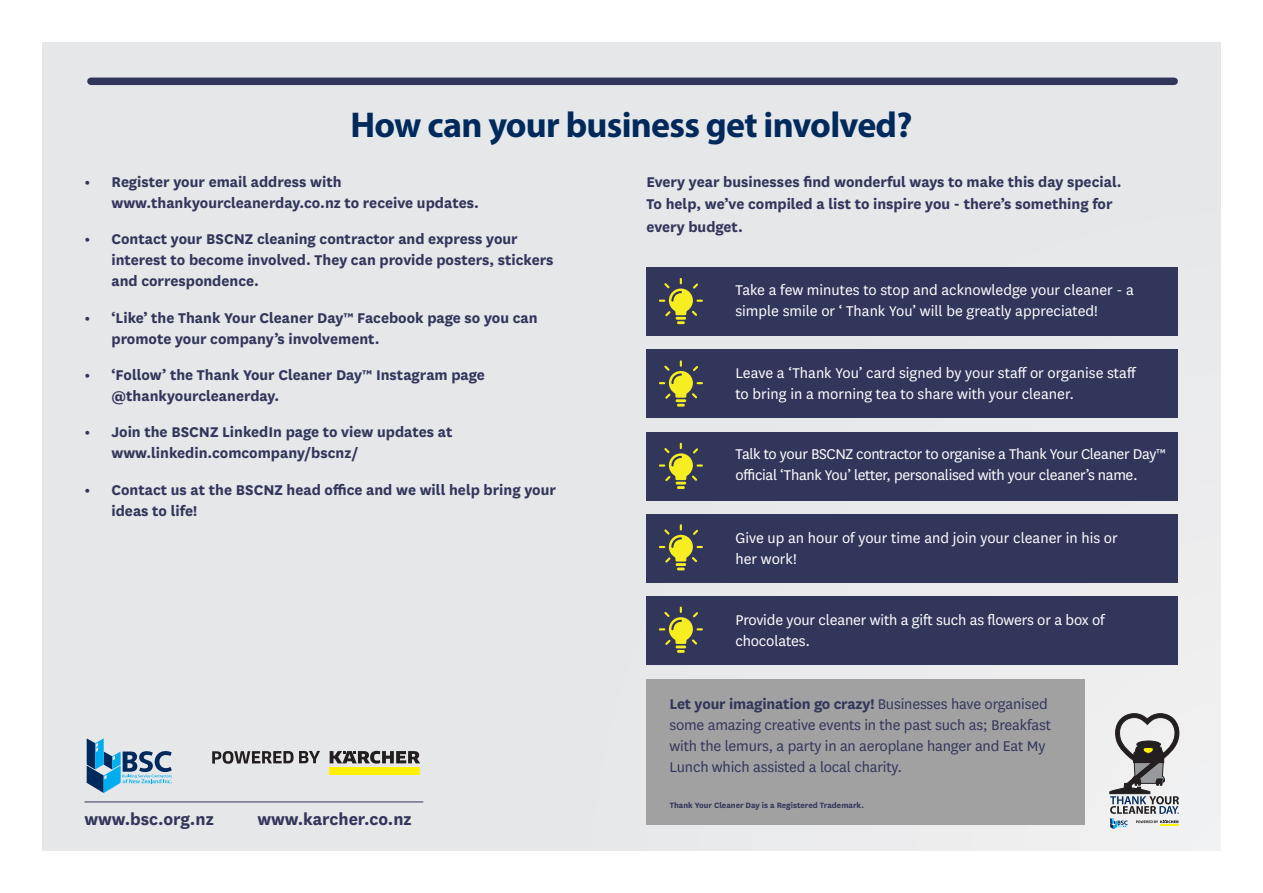
<style>
.page{position:relative;width:1263px;height:893px;background:#fff}
.page>*{position:absolute;margin:0;border:0;box-sizing:border-box;transform-origin:0 0}
.BODY{font:700 36px "Myriad Pro";letter-spacing:-.02em;color:#00295c}
.NEW_BODY{font:700 19.05px "National";color:#32365b}
.NEW_BODY-2{font:700 16.5px/21px "National";color:#32365b}
.NEW_BODY-3{font:16.5px/21px "National";letter-spacing:-.005em;color:#fff}
.NEW_BODY-4{font:16.5px/21px "National";letter-spacing:-.01em;color:#32365b}
.NEW_BODY-5{font:700 9px "National";color:#32365b}
.s1{font-weight:700}
</style>
<div class="page">
<div style="left:43px;top:43px;width:1177px;height:807px;background:#e6e7e9"></div>
<div style="left:646px;top:679px;width:438px;height:146px;background:#a2a1a1"></div>
<svg style="left:212px;top:751px;width:108px;height:13px"></svg>
<svg style="left:87px;top:738px;width:85px;height:55px"></svg>
<div style="left:330px;top:767px;width:90px;height:7px;background:#fff101"></div>
<svg style="left:330px;top:751px;width:90px;height:13px"></svg>
<div style="left:646px;top:267px;width:532px;height:68px;background:#32365b"></div>
<div style="left:646px;top:350px;width:532px;height:68px;background:#32365b"></div>
<div style="left:646px;top:432px;width:532px;height:68px;background:#32365b"></div>
<div style="left:646px;top:514px;width:532px;height:69px;background:#32365b"></div>
<div style="left:646px;top:597px;width:532px;height:68px;background:#32365b"></div>
<hr style="left:84px;top:802px;width:339px;height:1px;background:#32365b">
<svg style="left:659px;top:278px;width:44px;height:46px"></svg>
<svg style="left:659px;top:360px;width:44px;height:47px"></svg>
<svg style="left:659px;top:443px;width:44px;height:46px"></svg>
<svg style="left:659px;top:524px;width:44px;height:46px"></svg>
<svg style="left:659px;top:607px;width:44px;height:46px"></svg>
<div style="left:91px;top:78px;width:1083px;height:7px;background:#32365b"></div>
<svg style="left:1110px;top:713px;width:69px;height:116px"></svg>
<p class="BODY" style="left:351px;top:102px;width:563px">How can your business get involved?</p>
<p class="NEW_BODY-2" style="left:111px;top:170px;width:369px;text-indent:-27px">• Register your email address with www.thankyourcleanerday.co.nz to receive updates.</p>
<p class="NEW_BODY-2" style="left:111px;top:228px;width:443px;text-indent:-27px">• Contact your BSCNZ cleaning contractor and express your interest to become involved. They can provide posters, stickers and correspondence.</p>
<p class="NEW_BODY-2" style="left:111px;top:306px;width:428px;text-indent:-27px">• ‘Like’ the Thank Your Cleaner Day™ Facebook page so you can promote your company’s involvement.</p>
<p class="NEW_BODY-2" style="left:111px;top:363px;width:375px;text-indent:-27px">• ‘Follow’ the Thank Your Cleaner Day™ Instagram page @thankyourcleanerday.</p>
<p class="NEW_BODY-2" style="left:111px;top:421px;width:342px;text-indent:-27px">• Join the BSCNZ LinkedIn page to view updates at www.linkedin.comcompany/bscnz/</p>
<p class="NEW_BODY-2" style="left:111px;top:478px;width:446px;text-indent:-27px">• Contact us at the BSCNZ head office and we will help bring your ideas to life!</p>
<p class="NEW_BODY" style="left:84px;top:805px;width:131px">www.bsc.org.nz</p>
<p class="NEW_BODY" style="left:258px;top:805px;width:156px">www.karcher.co.nz</p>
<p class="NEW_BODY-2" style="left:646px;top:169px;width:477px;line-height:22.5px">Every year businesses find wonderful ways to make this day special.<br>To help, we’ve compiled a list to inspire you - there’s something for every budget.</p>
<p class="NEW_BODY-3" style="left:735px;top:279px;width:400px">Take a few minutes to stop and acknowledge your cleaner - a simple smile or ‘ Thank You’ will be greatly appreciated!</p>
<p class="NEW_BODY-3" style="left:735px;top:362px;width:402px">Leave a ‘Thank You’ card signed by your staff or organise staff to bring in a morning tea to share with your cleaner.</p>
<p class="NEW_BODY-3" style="left:735px;top:442px;width:432px">Talk to your BSCNZ contractor to organise a Thank Your Cleaner Day™ official ‘Thank You’ letter, personalised with your cleaner’s name.</p>
<p class="NEW_BODY-3" style="left:735px;top:526px;width:384px">Give up an hour of your time and join your cleaner in his or her work!</p>
<p class="NEW_BODY-3" style="left:735px;top:609px;width:371px">Provide your cleaner with a gift such as flowers or a box of chocolates.</p>
<p class="NEW_BODY-4" style="left:669px;top:693px;width:383px"><span class="s1">Let your imagination go crazy!</span> Businesses have organised some amazing creative events in the past such as; Breakfast with the lemurs, a party in an aeroplane hanger and Eat My Lunch which assisted a local charity.</p>
<p class="NEW_BODY-5" style="left:670px;top:799px;width:196px">Thank Your Cleaner Day is a Registered Trademark.</p>
</div>
